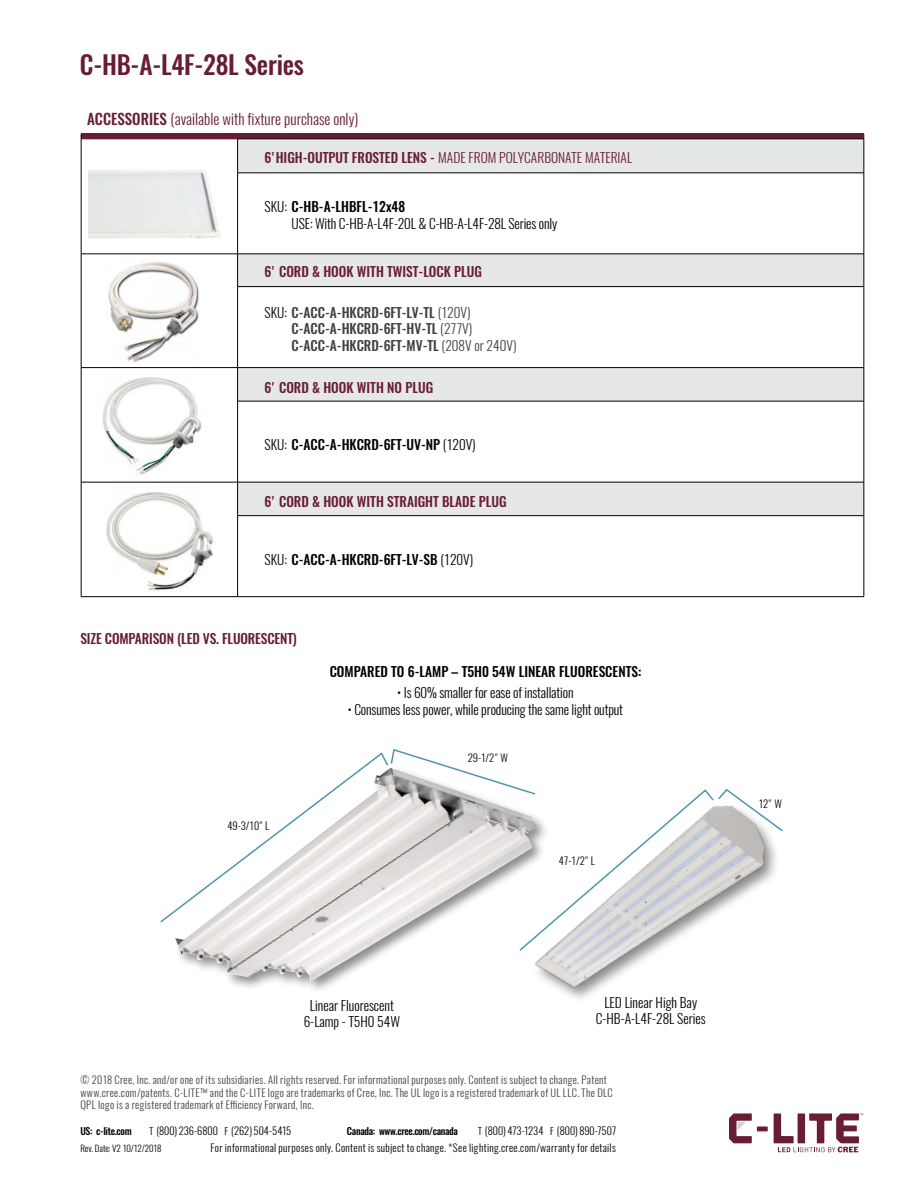
<style>
.page{position:relative;width:918px;height:1188px;background:#fff}
.page>*{position:absolute;margin:0;border:0;box-sizing:border-box;transform-origin:0 0}
.t1{font:500 25.5px "Oswald";letter-spacing:-.01em;color:#681d33}
.t2{font:300 15px "Oswald";color:#681d33}
.t3{font:300 13.5px/16.2px "Oswald";letter-spacing:-.01em;color:#000;text-align:center}
.t4{font:500 13.5px "Oswald";color:#681d33}
.t5{font:500 13.5px "Oswald";color:#000}
.t6{font:500 13.5px/16.5px "Oswald";color:#414042}
.t7{font:300 13.5px "Oswald";color:#681d33}
.t8{font:300 10.5px/12.8px "Oswald";letter-spacing:.03em;color:#414042}
.t9{font:300 10.5px "Oswald";letter-spacing:.03em;color:#000}
.t10{font:300 10.5px "Oswald";color:#000}
.t11{font:500 9.75px "Oswald";letter-spacing:-.03em;color:#000}
.t12{font:300 9px "Oswald";letter-spacing:-.01em;color:#000}
.s1{font-weight:500}
.s2{font-weight:300;color:#000}
.s3{font-weight:300}
.s4{font-size:9.75px}
</style>
<div class="page">
<div style="left:81px;top:134px;width:783px;height:5px;background:#681d33"></div>
<svg style="left:238px;top:140px;width:626px;height:375px"></svg>
<hr style="left:81px;top:139px;width:1px;height:34px;background:#000">
<hr style="left:81px;top:173px;width:1px;height:81px;background:#000">
<hr style="left:81px;top:254px;width:1px;height:33px;background:#000">
<hr style="left:81px;top:287px;width:1px;height:80px;background:#000">
<hr style="left:81px;top:368px;width:1px;height:33px;background:#000">
<hr style="left:237px;top:368px;width:1px;height:33px;background:#000">
<hr style="left:864px;top:368px;width:1px;height:33px;background:#000">
<hr style="left:81px;top:401px;width:1px;height:81px;background:#000">
<hr style="left:237px;top:401px;width:1px;height:81px;background:#000">
<hr style="left:864px;top:401px;width:1px;height:81px;background:#000">
<hr style="left:81px;top:482px;width:1px;height:34px;background:#000">
<hr style="left:237px;top:482px;width:1px;height:34px;background:#000">
<hr style="left:864px;top:482px;width:1px;height:34px;background:#000">
<hr style="left:81px;top:516px;width:1px;height:81px;background:#000">
<hr style="left:237px;top:516px;width:1px;height:81px;background:#000">
<hr style="left:864px;top:516px;width:1px;height:81px;background:#000">
<hr style="left:81px;top:482px;width:157px;height:1px;background:#000">
<hr style="left:238px;top:482px;width:626px;height:1px;background:#000">
<hr style="left:237px;top:515px;width:627px;height:1px;background:#000">
<hr style="left:81px;top:596px;width:157px;height:1px;background:#000">
<hr style="left:238px;top:596px;width:626px;height:1px;background:#000">
<hr style="left:81px;top:139px;width:156px;height:1px;background:#681d33">
<hr style="left:238px;top:367px;width:626px;height:1px;background:#000">
<hr style="left:237px;top:401px;width:627px;height:1px;background:#000">
<hr style="left:864px;top:173px;width:1px;height:81px;background:#000">
<hr style="left:864px;top:287px;width:1px;height:80px;background:#000">
<hr style="left:81px;top:367px;width:157px;height:1px;background:#000">
<hr style="left:237px;top:173px;width:1px;height:81px;background:#000">
<hr style="left:237px;top:287px;width:1px;height:80px;background:#000">
<hr style="left:237px;top:139px;width:627px;height:1px;background:#000">
<hr style="left:237px;top:139px;width:1px;height:34px;background:#000">
<hr style="left:864px;top:139px;width:1px;height:34px;background:#000">
<hr style="left:237px;top:173px;width:627px;height:1px;background:#000">
<hr style="left:238px;top:254px;width:626px;height:1px;background:#000">
<hr style="left:237px;top:254px;width:1px;height:32px;background:#000">
<hr style="left:864px;top:254px;width:1px;height:32px;background:#000">
<hr style="left:237px;top:286px;width:627px;height:1px;background:#000">
<hr style="left:81px;top:254px;width:157px;height:1px;background:#000">
<img style="left:89px;top:170px;width:131px;height:69px">
<img style="left:108px;top:261px;width:91px;height:101px">
<img style="left:102px;top:377px;width:100px;height:98px">
<img style="left:106px;top:492px;width:107px;height:99px">
<div style="left:172px;top:765px;width:378px;height:230px;background:#000;opacity:.45"></div>
<img style="left:175px;top:952px;width:298px;height:30px">
<img style="left:473px;top:952px;width:182px;height:47px">
<svg style="left:160px;top:749px;width:623px;height:203px"></svg>
<svg style="left:729px;top:1113px;width:39px;height:30px"></svg>
<svg style="left:774px;top:1113px;width:89px;height:39px"></svg>
<h1 class="t1" style="left:80px;top:47px;width:226px">C-HB-A-L4F-28L Series</h1>
<h2 class="t2" style="left:87px;top:109px;width:273px"><span class="s1">ACCESSORIES</span> (available with fixture purchase only)</h2>
<p class="t7" style="left:265px;top:148px;width:369px"><span class="s1">6'HIGH-OUTPUT FROSTED LENS -</span> MADE FROM POLYCARBONATE MATERIAL</p>
<p class="t3" style="left:292px;top:199px;width:267px;text-align:left;text-indent:-27px">SKU: <span class="s1">C-HB-A-LHBFL-12x48<br></span>USE: With C-HB-A-L4F-20L &amp; C-HB-A-L4F-28L Series only</p>
<p class="t4" style="left:265px;top:262px;width:219px">6' CORD &amp; HOOK WITH TWIST-LOCK PLUG</p>
<p class="t6" style="left:292px;top:304px;width:226px;text-indent:-27px"><span class="s2">SKU:</span> C-ACC-A-HKCRD-6FT-LV-TL <span class="s3">(120V)<br></span>C-ACC-A-HKCRD-6FT-HV-TL <span class="s3">(277V)<br></span>C-ACC-A-HKCRD-6FT-MV-TL <span class="s3">(208V or 240V)</span></p>
<p class="t4" style="left:265px;top:378px;width:170px">6' CORD &amp; HOOK WITH NO PLUG</p>
<p class="t5" style="left:265px;top:435px;width:213px"><span class="s3">SKU:</span> C-ACC-A-HKCRD-6FT-UV-NP <span class="s3">(120V)</span></p>
<p class="t4" style="left:265px;top:492px;width:244px">6' CORD &amp; HOOK WITH STRAIGHT BLADE PLUG</p>
<p class="t5" style="left:265px;top:550px;width:210px"><span class="s3">SKU:</span> C-ACC-A-HKCRD-6FT-LV-SB <span class="s3">(120V)</span></p>
<p class="t4" style="left:80px;top:629px;width:218px">SIZE COMPARISON (LED VS. FLUORESCENT)</p>
<p class="t9" style="left:227px;top:819px;width:43px">49-3/10" L</p>
<p class="t5" style="left:330px;top:662px;width:313px">COMPARED TO 6-LAMP – T5H0 54W LINEAR FLUORESCENTS:</p>
<p class="t3" style="left:397px;top:685px;width:178px">• Is 60% smaller for ease of installation</p>
<p class="t3" style="left:348px;top:701px;width:277px">• Consumes less power, while producing the same light output</p>
<p class="t9" style="left:468px;top:751px;width:42px">29-1/2" W</p>
<p class="t9" style="left:559px;top:854px;width:38px">47-1/2" L</p>
<p class="t3" style="left:304px;top:997px;width:98px">Linear Fluorescent<br>6-Lamp - T5H0 54W</p>
<p class="t3" style="left:596px;top:994px;width:112px">LED Linear High Bay<br>C-HB-A-L4F-28L Series</p>
<p class="t8" style="left:80px;top:1073px;width:534px">© 2018 Cree, Inc. and/or one of its subsidiaries. All rights reserved. For informational purposes only. Content is subject to change. Patent www.cree.com/patents. C-LITE™ and the C-LITE logo are trademarks of Cree, Inc. The UL logo is a registered trademark of UL LLC. The DLC<br>QPL logo is a registered trademark of Efficiency Forward, Inc.</p>
<p class="t11" style="left:80px;top:1124px;width:53px">US: c-lite.com</p>
<p class="t10" style="left:149px;top:1123px;width:143px"><span class="s4">T</span> (800) 236-6800 <span class="s4">F</span> (262) 504-5415</p>
<p class="t11" style="left:347px;top:1124px;width:113px">Canada: www.cree.com/canada</p>
<p class="t10" style="left:478px;top:1123px;width:140px"><span class="s4">T</span> (800) 473-1234 <span class="s4">F</span> (800) 890-7507</p>
<p class="t12" style="left:80px;top:1143px;width:83px">Rev. Date: V2 10/12/2018</p>
<p class="t9" style="left:211px;top:1141px;width:407px">For informational purposes only. Content is subject to change. *See lighting.cree.com/warranty for details</p>
<p class="t9" style="left:759px;top:797px;width:25px">12" W</p>
</div>
